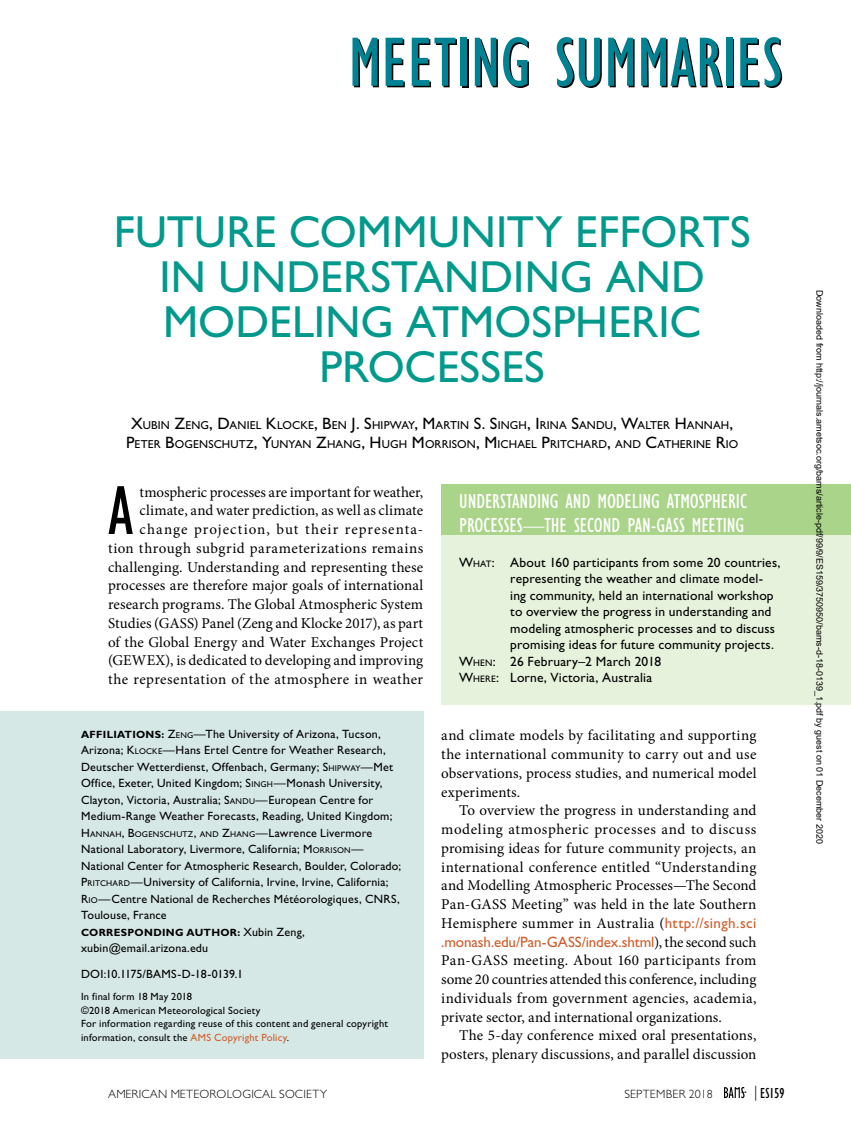
<style>
.page{position:relative;width:851px;height:1134px;background:#fff}
.page>*{position:absolute;margin:0;border:0;box-sizing:border-box;transform-origin:0 0}
.First_Paragraph_w_Dr{font:condensed 71.1px "Gill Sans Std";color:#000}
.Article_Title__Main{font:45px/45px "Gill Sans Std";letter-spacing:.005em;color:#00998c;text-align:center}
.Sidebar_Title__R_col{font:condensed 21px/24px "Gill Sans Std";letter-spacing:-.005em;color:#fff}
.First_Paragraph_w_Dr-2{font:15px/18.8px "Minion Pro";letter-spacing:.01em;color:#000;text-align:right}
.Body_Text{font:15px/18.8px "Minion Pro";letter-spacing:.005em;color:#000;text-align:justify}
.t1{font:condensed 15px "Gill Sans Std";letter-spacing:-.035em;color:#000}
.Sidebar_First_Paragr{font:13.5px/16.5px "Gill Sans Std";letter-spacing:.01em;color:#000}
.Affiliation_Correspo{font:12px/16.5px "Gill Sans Std";letter-spacing:.015em;color:#000}
.t2{font:300 12px "Gill Sans Std";letter-spacing:.02em;color:#000}
.e-mail{font:12px "Gill Sans Std";color:#000}
.Authors{font:11.55px/19.5px "Gill Sans Std";letter-spacing:.015em;color:#000;text-align:center}
.info_box_-_In_Final{font:10.5px/13.5px "Gill Sans Std";letter-spacing:.02em;color:#000}
.In_Final_Form_Copyri{font:10.5px "Gill Sans Std";letter-spacing:.02em;color:#000}
.Affiliation_Correspo-2{font:700 10.5px "Gill Sans Std";letter-spacing:.03em;color:#000}
.t3{font:9px "Arial";color:#000}
.Affiliation_Correspo-3{font:8.4px "Gill Sans Std";letter-spacing:.03em;color:#000}
.s1{font-size:16.5px}
.s2{font-weight:700;font-size:10.5px}
.s3{font-style:inherit}
.s4{font-size:8.4px}
.s5{font-size:12px}
.s6{font-weight:400;font-size:12px}
.s7{color:#cd5e2c}
.s8{font-size:9.45px}
.s9{font-family:"Gill Sans Std";color:#cd5e2c}
.s10{font-weight:300;font-stretch:normal}
</style>
<div class="page">
<div style="left:441px;top:484px;width:409px;height:221px;background:#e7f2dd"></div>
<div style="left:441px;top:484px;width:409px;height:51px;background:#aad489"></div>
<div style="left:0;top:711px;width:423px;height:348px;background:#d6e8e6"></div>
<svg style="left:724px;top:1087px;width:22px;height:11px"></svg>
<div style="left:462px;top:39px;width:6px;height:48px;background:#008292"></div>
<svg style="left:727px;top:39px;width:6px;height:48px"></svg>
<svg style="left:352px;top:38px;width:27px;height:49px"></svg>
<svg style="left:385px;top:38px;width:20px;height:49px"></svg>
<svg style="left:412px;top:38px;width:45px;height:49px"></svg>
<div style="left:460px;top:38px;width:6px;height:48px;background:#008292"></div>
<svg style="left:475px;top:37px;width:54px;height:51px"></svg>
<svg style="left:556px;top:37px;width:45px;height:51px"></svg>
<svg style="left:608px;top:38px;width:26px;height:49px"></svg>
<svg style="left:641px;top:37px;width:82px;height:50px"></svg>
<div style="left:726px;top:38px;width:6px;height:48px;background:#008292"></div>
<svg style="left:740px;top:37px;width:42px;height:51px"></svg>
<p class="Article_Title__Main" style="left:114px;top:210px;width:638px">FUTURE COMMUNITY EFFORTS<br>IN UNDERSTANDING AND<br>MODELING ATMOSPHERIC<br>PROCESSES</p>
<p class="Authors" style="left:126px;top:415px;width:614px"><span class="s1">X</span>UBIN <span class="s1">Z</span>ENG<span class="s1">, D</span>ANIEL <span class="s1">K</span>LOCKE<span class="s1">, B</span>EN <span class="s1">J. S</span>HIPWAY<span class="s1">, M</span>ARTIN <span class="s1">S. S</span>INGH<span class="s1">, I</span> RINA <span class="s1">S</span>ANDU<span class="s1">, W</span>ALTER <span class="s1">H</span>ANNAH<span class="s1">,<br>P</span>ETER <span class="s1">B</span>OGENSCHUTZ<span class="s1">, Y</span>UNYAN <span class="s1">Z</span>HANG<span class="s1">, H</span> UGH <span class="s1">M</span>ORRISON<span class="s1">, M</span>ICHAEL <span class="s1">P</span>RITCHARD<span class="s1">,</span> AND <span class="s1">C</span>ATHERINE <span class="s1">R</span>IO</p>
<p class="First_Paragraph_w_Dr-2" style="left:108px;top:482px;width:317px">tmospheric processes are important for weather, climate, and water prediction, as well as climate change projection, but their representa-<br>tion through subgrid parameterizations remains challenging. Understanding and representing these processes are therefore major goals of international research programs. The Global Atmospheric System Studies (GASS) Panel (Zeng and Klocke 2017), as part of the Global Energy and Water Exchanges Project (GEWEX), is dedicated to developing and improving the representation of the atmosphere in weather</p>
<p class="First_Paragraph_w_Dr" style="left:108px;top:472px;width:27px">A</p>
<p class="Affiliation_Correspo" style="left:81px;top:725px;width:314px"><span class="s2">AFFILIATIONS:</span> <span class="s3">Z</span><span class="s4">ENG</span>—The University of Arizona, Tucson, Arizona; <span class="s3">K</span><span class="s4">LOCKE</span>—Hans Ertel Centre for Weather Research, Deutscher Wetterdienst, Offenbach, Germany; <span class="s3">S</span><span class="s4">HIPWAY</span>—Met Office, Exeter, United Kingdom; <span class="s3">S</span><span class="s4">INGH</span>—Monash University, Clayton, Victoria, Australia; <span class="s3">S</span><span class="s4">AND U</span>—European Centre for Medium-Range Weather Forecasts, Reading, United Kingdom;</p>
<p class="Affiliation_Correspo-3" style="left:81px;top:829px;width:293px"><span class="s5">H</span>ANNAH<span class="s5">, B</span>OGENSCHUTZ<span class="s5">,</span> AND <span class="s5">Z</span>HANG<span class="s5">—Lawrence Livermore</span></p>
<p class="Affiliation_Correspo" style="left:81px;top:841px;width:321px">National Laboratory, Livermore, California; <span class="s3">M</span><span class="s4">ORRISON</span>— National Center for Atmospheric Research, Boulder, Colorado; <span class="s3">P</span><span class="s4">RITCHARD</span>—University of California, Irvine, Irvine, California; <span class="s3">R</span><span class="s4">IO</span>—Centre National de Recherches Météorologiques, CNRS, Toulouse, France</p>
<p class="Affiliation_Correspo-2" style="left:81px;top:926px;width:225px">CORRESPONDING AUTHOR: <span class="s6">Xubin Zeng,</span></p>
<p class="Affiliation_Correspo" style="left:81px;top:940px;width:129px">xubin@email.arizona.edu</p>
<p class="e-mail" style="left:81px;top:967px;width:163px">DOI:10.1175/BAMS-D-18-0139.1</p>
<p class="In_Final_Form_Copyri" style="left:81px;top:991px;width:113px">In final form 18 May 2018</p>
<p class="In_Final_Form_Copyri" style="left:81px;top:1004px;width:181px">©2018 American Meteorological Society</p>
<p class="info_box_-_In_Final" style="left:81px;top:1017px;width:308px">For information regarding reuse of this content and general copyright information, consult the <span class="s7">AMS Copyright Policy</span>.</p>
<p class="Sidebar_Title__R_col" style="left:459px;top:490px;width:289px">UNDERSTANDING AND MODELING ATMOSPHERIC<br>PROCESSES—THE SECOND PAN-GASS MEETING</p>
<p class="Sidebar_First_Paragr" style="left:510px;top:554px;width:271px;text-indent:-51px"><span class="s3">W</span><span class="s8">HAT</span>: About 160 participants from some 20 countries, representing the weather and climate model&shy;ing community, held an international workshop to overview the progress in understanding and modeling atmospheric processes and to discuss promising ideas for future community projects.</p>
<p class="Sidebar_First_Paragr" style="left:459px;top:653px;width:203px"><span class="s3">W</span><span class="s8">HEN</span>: 26 February–2 March 2018</p>
<p class="Sidebar_First_Paragr" style="left:459px;top:669px;width:194px"><span class="s3">W</span><span class="s8">HERE</span>: Lorne, Victoria, Australia</p>
<p class="First_Paragraph_w_Dr-2" style="left:441px;top:726px;width:317px;text-align:justify">and climate models by facilitating and supporting the international community to carry out and use observations, process studies, and numerical model experiments.</p>
<p class="Body_Text" style="left:441px;top:801px;width:317px;text-indent:18px">To overview the progress in understanding and modeling atmospheric processes and to discuss promising ideas for future community projects, an international conference entitled “Understanding and Modelling Atmospheric Processes—The Second Pan-GASS Meeting” was held in the late Southern Hemisphere summer in Australia (<span class="s9">http://singh.sci .monash.edu/Pan-GASS/index.shtml</span>), the second such Pan-GASS meeting. About 160 participants from some 20 countries attended this conference, including individuals from government agencies, academia, private sector, and international organizations.</p>
<p class="Body_Text" style="left:441px;top:1026px;width:317px;text-align:right">The 5-day conference mixed oral presentations, posters, plenary discussions, and parallel discussion</p>
<p class="t2" style="left:108px;top:1087px;width:220px">AMERICAN METEOROLOGICAL SOCIETY</p>
<p class="t2" style="left:624px;top:1087px;width:90px">SEPTEMBER 2018</p>
<p class="t1" style="left:754px;top:1085px;width:32px"><span class="s10">|</span> ES159</p>
<p class="t3" style="left:823px;top:290px;width:555px;rotate:90deg">Downloaded from http://journals.ametsoc.org/bams/article-pdf/99/9/ES159/3750950/bams-d-18-0139_1.pdf by guest on 01 December 2020</p>
</div>
